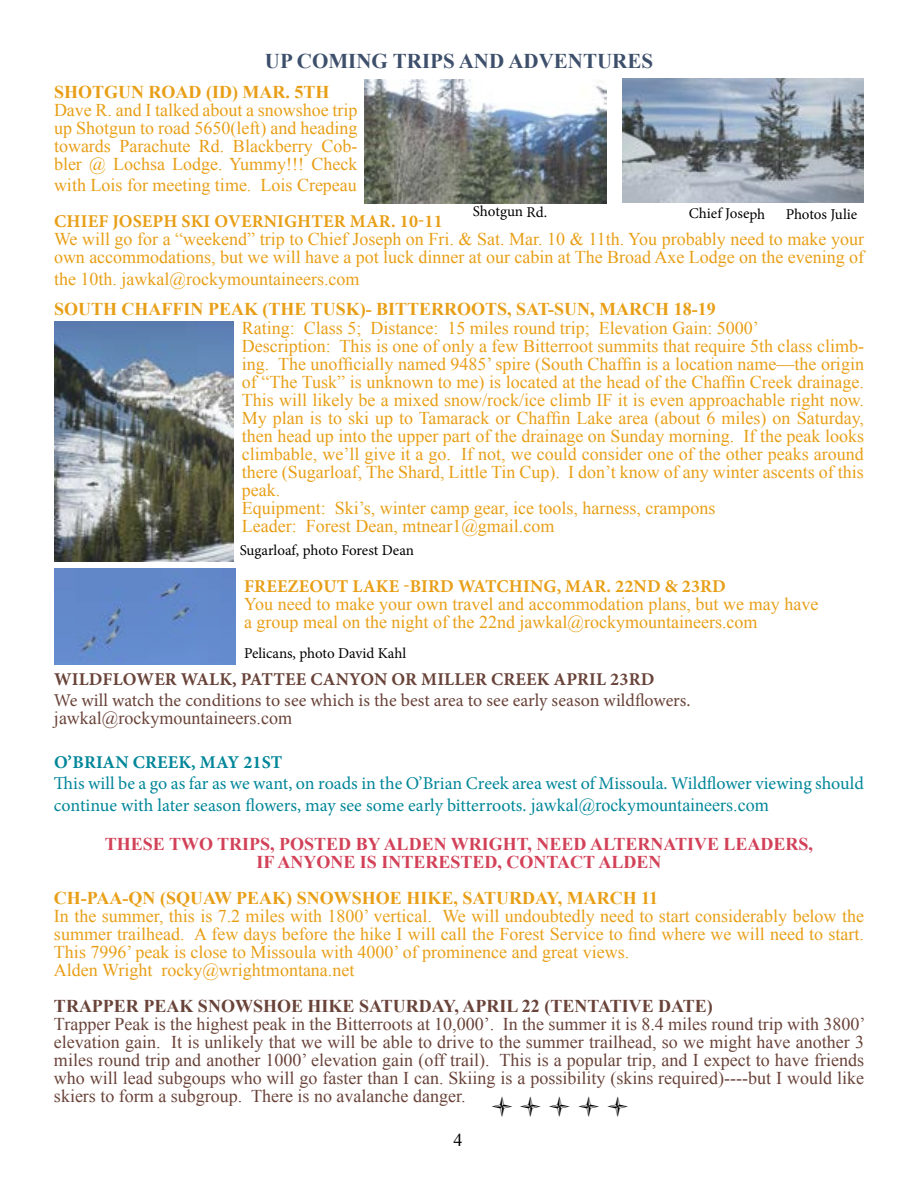
<style>
.page{position:relative;width:918px;height:1188px;background:#fff}
.page>*{position:absolute;margin:0;border:0;box-sizing:border-box;transform-origin:0 0}
.t1{font:24px "Webdings";color:#000}
.t2{font:700 21px "Times New Roman";color:#3d4f6b}
.t3{font:18px/18px "Times New Roman";color:#e89f17}
.t4{font:18px/18px "Times New Roman";color:#694339;text-align:justify}
.t5{font:18px/21.6px "Minion Pro";letter-spacing:-.005em;color:#008699}
.t6{font:700 18px "Times New Roman";color:#e89f17}
.t7{font:700 18px/18px "Times New Roman";color:#d24158;text-align:center}
.t8{font:18px "Minion Pro";color:#694339}
.t9{font:700 18px "Minion Pro";letter-spacing:.01em;color:#e89f17}
.t10{font:700 18px "Times New Roman";color:#694339}
.t11{font:700 18px "Minion Pro";letter-spacing:.01em;color:#694339}
.t12{font:700 18px "Minion Pro";letter-spacing:.01em;color:#008699}
.t13{font:18px "Times New Roman";color:#000}
.t14{font:15px "Minion Pro";letter-spacing:-.005em;color:#000}
.s1{font-family:"Times New Roman"}
</style>
<div class="page">
<img style="left:54px;top:322px;width:180px;height:240px">
<div style="left:54px;top:568px;width:181px;height:96px;background:#6389cb"></div>
<img style="left:622px;top:79px;width:242px;height:123px">
<img style="left:365px;top:80px;width:241px;height:123px">
<p class="t2" style="left:265px;top:47px;width:386px">UP COMING TRIPS AND ADVENTURES</p>
<p class="t6" style="left:54px;top:79px;width:277px">SHOTGUN ROAD (ID) MAR. 5TH</p>
<p class="t3" style="left:54px;top:100px;width:305px;text-align:justify">Dave R. and I talked about a snowshoe trip up Shotgun to road 5650(left) and heading towards Parachute Rd. Blackberry Cob&shy;bler @ Lochsa Lodge. Yummy!!! Check</p>
<p class="t3" style="left:54px;top:176px;width:304px">with Lois for meeting time. Lois Crepeau</p>
<p class="t9" style="left:54px;top:209px;width:390px">CHIEF JOSEPH SKI OVERNIGHTER MAR. 10-11</p>
<p class="t3" style="left:54px;top:230px;width:812px">We will go for a “weekend” trip to Chief Joseph on Fri. &amp; Sat. Mar. 10 &amp; 11th. You probably need to make your own accommodations, but we will have a pot luck dinner at our cabin at The Broad Axe Lodge on the evening of</p>
<p class="t3" style="left:54px;top:270px;width:307px">the 10th. jawkal@rockymountaineers.com</p>
<p class="t3" style="left:242px;top:319px;width:624px">Rating: Class 5; Distance: 15 miles round trip; Elevation Gain: 5000’<br>Description: This is one of only a few Bitterroot summits that require 5th class climb&shy;ing. The unofficially named 9485’ spire (South Chaffin is a location name—the origin of “The Tusk” is unknown to me) is located at the head of the Chaffin Creek drainage.<br>This will likely be a mixed snow/rock/ice climb IF it is even approachable right now.<br>My plan is to ski up to Tamarack or Chaffin Lake area (about 6 miles) on Saturday, then head up into the upper part of the drainage on Sunday morning. If the peak looks climbable, we’ll give it a go. If not, we could consider one of the other peaks around there (Sugarloaf, The Shard, Little Tin Cup). I don’t know of any winter ascents of this peak.<br>Equipment: Ski’s, winter camp gear, ice tools, harness, crampons<br>Leader: Forest Dean, mtnear1@gmail.com</p>
<p class="t14" style="left:473px;top:201px;width:76px;rotate:1deg">Shotgun Rd.</p>
<p class="t14" style="left:689px;top:202px;width:172px;rotate:1deg">Chief Joseph Photos Julie</p>
<p class="t6" style="left:54px;top:296px;width:167px">SOUTH CHAFFIN PEA</p>
<p class="t6" style="left:244px;top:296px;width:80px">K (THE TUSK</p>
<p class="t6" style="left:360px;top:296px;width:358px">)- BITTERROOTS, SAT-SUN, MARCH 18-19</p>
<p class="t14" style="left:240px;top:540px;width:176px">Sugarloaf, photo Forest Dean</p>
<p class="t9" style="left:244px;top:574px;width:336px">FREEZEOUT LAKE -BIRD WATCHING, MAR</p>
<p class="t9" style="left:607px;top:574px;width:121px">. 22ND &amp; 23RD</p>
<p class="t3" style="left:244px;top:595px;width:576px">You need to make your own travel and accommodation plans, but we may have a group meal on the night of the 22nd jawkal@rockymountaineers.com</p>
<p class="t14" style="left:244px;top:643px;width:164px">Pelicans, photo David Kahl</p>
<p class="t11" style="left:54px;top:666px;width:600px">WILDFLOWER WALK, PATTEE CANYON OR MILLER CREEK APRIL 23RD</p>
<p class="t8" style="left:54px;top:689px;width:638px">We will watch the conditions to see which is the best area to see early season wildflowers.</p>
<p class="t4" style="left:54px;top:709px;width:240px">jawkal@rockymountaineers.com</p>
<p class="t12" style="left:54px;top:749px;width:230px">O’BRIAN CREEK, MAY 21ST</p>
<p class="t5" style="left:54px;top:773px;width:812px">This will be a go as far as we want, on roads in the O’Brian Creek area west of Missoula. Wildflower viewing should continue with later season flowers, may see some early bitterroots. <span class="s1">jawkal@rockymountaineers.com</span></p>
<p class="t7" style="left:105px;top:835px;width:710px">THESE TWO TRIPS, POSTED BY ALDEN WRIGHT, NEED ALTERNATIVE LEADERS,<br>IF ANYONE IS INTERESTED, C ONTAC T ALDEN</p>
<p class="t6" style="left:54px;top:886px;width:606px">CH-PAA-QN (SQUAW PEAK) SNOWSHOE HIKE, SATURDAY, MARCH 11</p>
<p class="t3" style="left:54px;top:907px;width:812px">In the summer, this is 7.2 miles with 1800’ vertical. We will undoubtedly need to start considerably below the summer trailhead. A few days before the hike I will call the Forest Service to find where we will need to start.<br>This 7996’ peak is close to Missoula with 4000’ of prominence and great views.<br>Alden Wright rocky@wrightmontana.net</p>
<p class="t10" style="left:54px;top:994px;width:660px">TRAPPER PEAK SNOWSHOE HIKE SATURDAY, APRIL 22 (TENTATIVE DATE)</p>
<p class="t4" style="left:54px;top:1015px;width:813px">Trapper Peak is the highest peak in the Bitterroots at 10,000’. In the summer it is 8.4 miles round trip with 3800’ elevation gain. It is unlikely that we will be able to drive to the summer trailhead, so we might have another 3 miles round trip and another 1000’ elevation gain (off trail). This is a popular trip, and I expect to have friends who will lead subgoups who will go faster than I can. Skiing is a possibility (skins required)----but I would like skiers to form a subgroup. There is no avalanche danger.</p>
<h1 class="t1" style="left:490px;top:1095px;width:141px">●●●●●</h1>
<p class="t13" style="left:453px;top:1128px;width:10px">4</p>
</div>
